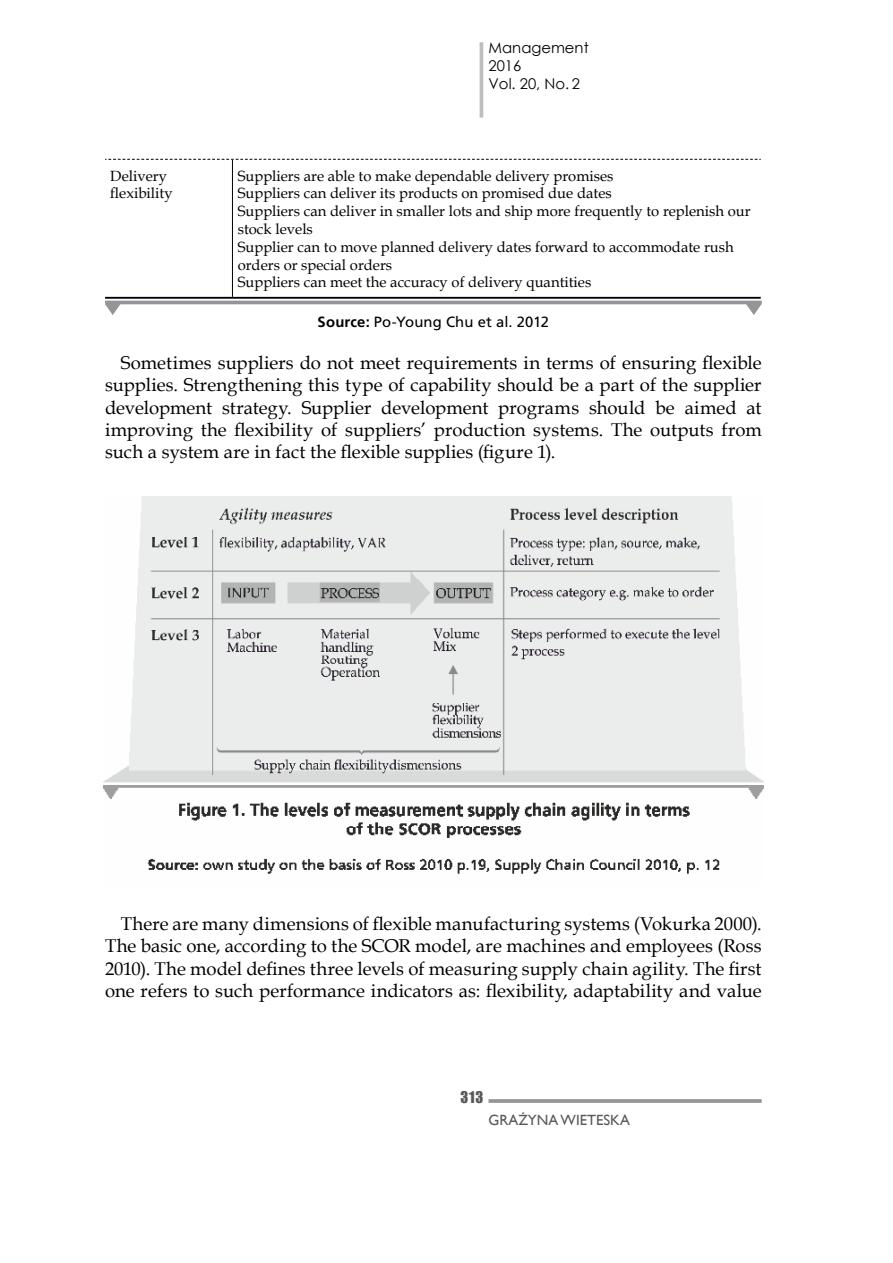
<style>
.page{position:relative;width:893px;height:1263px;background:#fff}
.page>*{position:absolute;margin:0;border:0;box-sizing:border-box;transform-origin:0 0}
.t1{font:18.6px/22.2px "Book Antiqua";color:#000;text-align:justify}
.t2{font:14.85px/17.9px "Book Antiqua";color:#000}
.t3{font:14.85px "Frutiger LT Pro";letter-spacing:.01em;color:#000}
.t4{font:14.85px/17.9px "Century Gothic";color:#000}
.t5{font:14.85px "Gill Sans";color:#58595b}
.t6{font:14.85px "Impact";color:#58595b}
.s1{font-weight:700}
</style>
<div class="page">
<hr style="left:480px;top:42px;width:3px;height:76px;background:#bcbec0">
<svg style="left:488px;top:1099px;width:274px;height:4px"></svg>
<hr style="left:232px;top:160px;width:1px;height:137px;background:#000">
<hr style="left:105px;top:297px;width:656px;height:2px;background:#000">
<svg style="left:105px;top:159px;width:656px;height:1px"></svg>
<hr style="left:105px;top:301px;width:657px;height:3px;background:#939598">
<svg style="left:105px;top:304px;width:15px;height:11px"></svg>
<svg style="left:746px;top:304px;width:15px;height:11px"></svg>
<img style="left:103px;top:496px;width:660px;height:378px">
<p class="t4" style="left:488px;top:39px;width:102px">Management<br>2016<br>Vol. 20, No. 2</p>
<p class="t2" style="left:110px;top:167px;width:64px">Delivery flexibility</p>
<p class="t2" style="left:238px;top:167px;width:514px">Suppliers are able to make dependable delivery promises<br>Suppliers can deliver its products on promised due dates<br>Suppliers can deliver in smaller lots and ship more frequently to replenish our stock levels<br>Supplier can to move planned delivery dates forward to accommodate rush orders or special orders<br>Suppliers can meet the accuracy of delivery quantities</p>
<p class="t3" style="left:318px;top:316px;width:233px"><span class="s1">Source:</span> Po-Young Chu et al. 2012</p>
<p class="t1" style="left:105px;top:352px;width:658px;text-indent:16px">Sometimes suppliers do not meet requirements in terms of ensuring flexible supplies. Strengthening this type of capability should be a part of the supplier development strategy. Supplier development programs should be aimed at improving the flexibility of suppliers’ production systems. The outputs from such a system are in fact the flexible supplies (figure 1).</p>
<p class="t1" style="left:105px;top:913px;width:658px;text-indent:16px">There are many dimensions of flexible manufacturing systems (Vokurka 2000).<br>The basic one, according to the SCOR model, are machines and employees (Ross 2010). The model defines three levels of measuring supply chain agility. The first one refers to such performance indicators as: flexibility, adaptability and value</p>
<p class="t6" style="left:460px;top:1088px;width:24px">313</p>
<p class="t5" style="left:488px;top:1111px;width:143px">GRAŻYNA WIETESKA</p>
</div>
